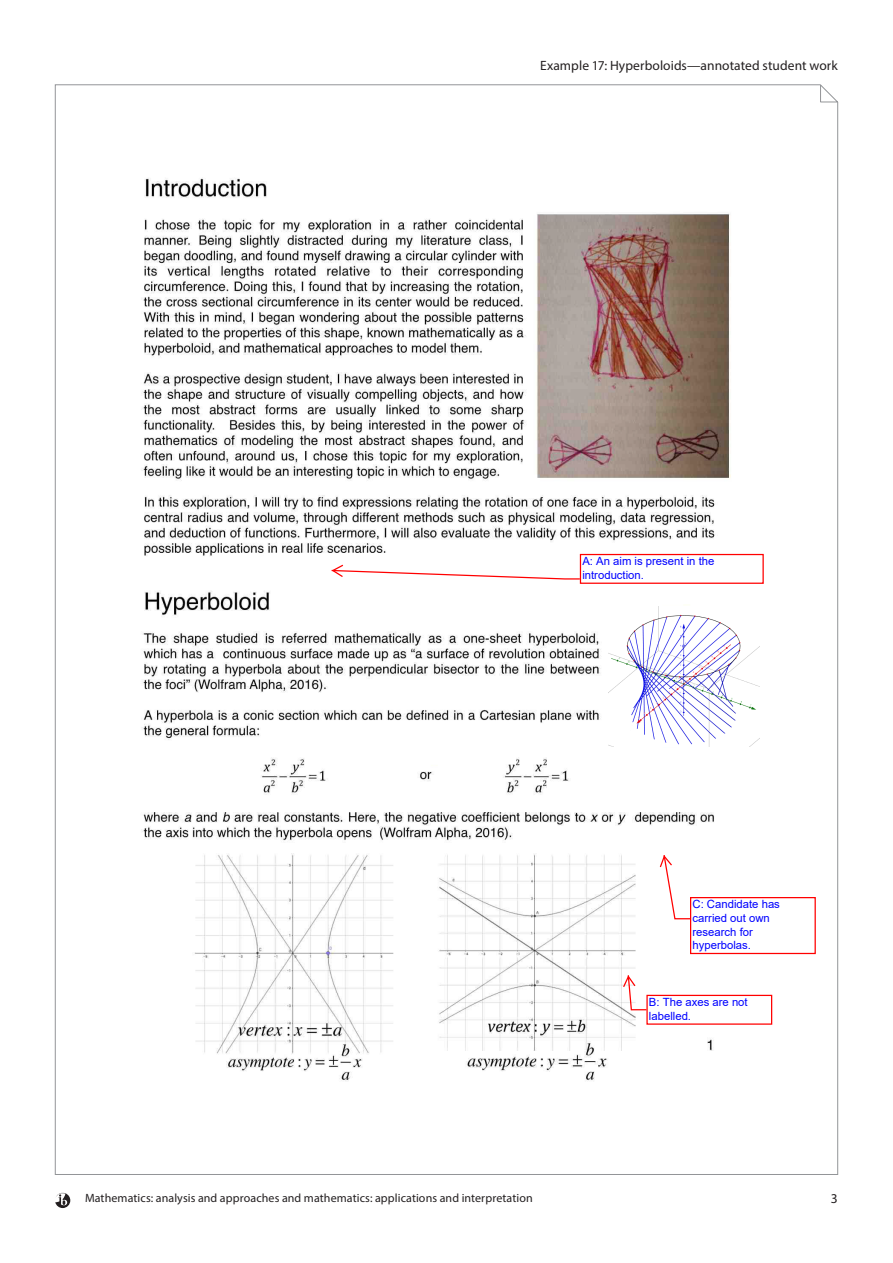
<style>
.page{position:relative;width:893px;height:1263px;background:#fff}
.page>*{position:absolute;margin:0;border:0;box-sizing:border-box;transform-origin:0 0}
.t1{font:13.5px "Myriad Pro";letter-spacing:.005em;color:#231f20}
.t2{font:12px "Myriad Pro";letter-spacing:.005em;color:#231f20}
.t3{font:11.25px/13.6px "Arial";color:#00f}
</style>
<div class="page">
<svg style="left:817px;top:84px;width:22px;height:21px"></svg>
<svg style="left:55px;top:1192px;width:15px;height:16px"></svg>
<img style="left:141px;top:178px;width:640px;height:903px">
<div style="left:407px;top:556px;width:144px;height:26px;background:#fff"></div>
<div style="left:368px;top:738px;width:132px;height:26px;background:#fff"></div>
<svg style="left:330px;top:563px;width:250px;height:17px"></svg>
<div style="left:580px;top:554px;width:183px;height:29px;background:#fff"></div>
<div style="left:580px;top:554px;width:184px;height:30px;border:1px solid #f00"></div>
<svg style="left:659px;top:854px;width:32px;height:66px"></svg>
<div style="left:691px;top:898px;width:124px;height:55px;background:#fff"></div>
<div style="left:690px;top:897px;width:126px;height:57px;border:1px solid #f00"></div>
<svg style="left:622px;top:974px;width:26px;height:37px"></svg>
<div style="left:647px;top:995px;width:125px;height:29px;background:#fff"></div>
<div style="left:646px;top:995px;width:126px;height:30px;border:1px solid #f00"></div>
<img style="left:608px;top:607px;width:151px;height:140px">
<p class="t1" style="left:540px;top:58px;width:299px">Example 17: Hyperboloids—annotated student work</p>
<p class="t3" style="left:582px;top:554px;width:134px">A: An aim is present in the introduction.</p>
<p class="t2" style="left:85px;top:1190px;width:449px">Mathematics: analysis and approaches and mathematics: applications and interpretation</p>
<p class="t3" style="left:692px;top:897px;width:89px">C: Candidate has carried out own research for hyperbolas.</p>
<p class="t3" style="left:649px;top:995px;width:100px">B: The axes are not labelled.</p>
<p class="t1" style="left:831px;top:1190px;width:8px">3</p>
</div>
